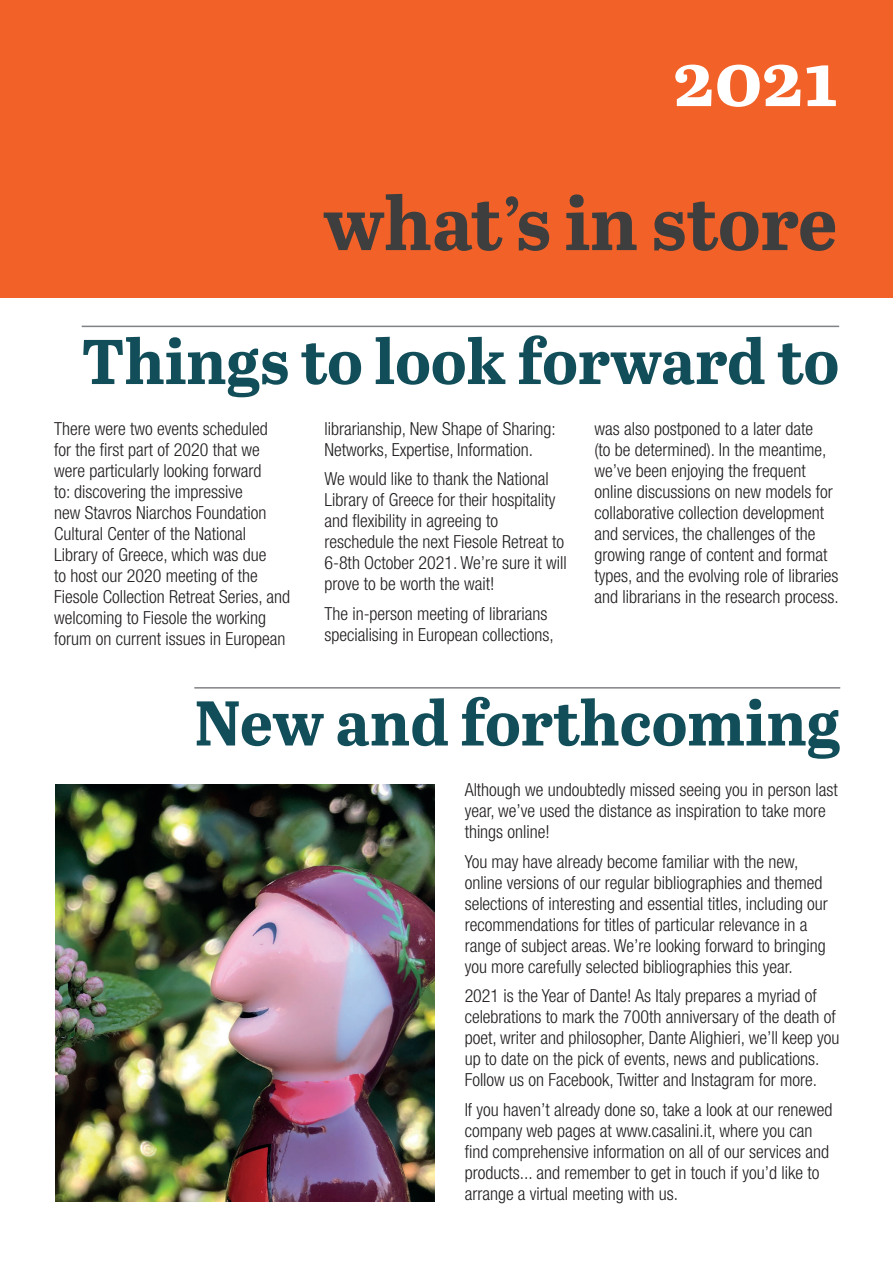
<style>
.page{position:relative;width:893px;height:1263px;background:#fff}
.page>*{position:absolute;margin:0;border:0;box-sizing:border-box;transform-origin:0 0}
.t1{font:700 75px "Abril Text";letter-spacing:-.005em;color:#3e3e3f}
.t2{font:700 75px "Abril Text";color:#fff}
.t3{font:700 63px "Abril Text";color:#124e59}
.t4{font:300 condensed 18px/21px "Helvetica Neue LT Std";color:#231f20}
</style>
<div class="page">
<hr style="left:194px;top:687px;width:646px;height:2px;background:#808285">
<hr style="left:82px;top:326px;width:757px;height:1px;background:#808285">
<div style="left:0;top:0;width:893px;height:298px;background:#f26228"></div>
<img style="left:55px;top:784px;width:380px;height:417px">
<h1 class="t2" style="left:673px;top:24px;width:166px">2021</h1>
<h1 class="t1" style="left:323px;top:168px;width:516px">what’s in store</h1>
<h2 class="t3" style="left:82px;top:315px;width:759px">Things to look forward to</h2>
<p class="t4" style="left:54px;top:418px;width:237px">There were two events scheduled<br>for the first part of 2020 that we were particularly looking forward<br>to: discovering the impressive<br>new Stavros Niarchos Foundation Cultural Center of the National Library of Greece, which was due<br>to host our 2020 meeting of the Fiesole Collection Retreat Series, and welcoming to Fiesole the working forum on current issues in European</p>
<p class="t4" style="left:324px;top:418px;width:233px">librarianship, New Shape of Sharing:<br>Networks, Expertise, Information.</p>
<p class="t4" style="left:595px;top:418px;width:246px">was also postponed to a later date<br>(to be determined). In the meantime, we’ve been enjoying the frequent online discussions on new models for collaborative collection development and services, the challenges of the growing range of content and format types, and the evolving role of libraries and librarians in the research process.</p>
<p class="t4" style="left:324px;top:468px;width:244px">We would like to thank the National Library of Greece for their hospitality and flexibility in agreeing to reschedule the next Fiesole Retreat to 6-8th October 2021. We’re sure it will prove to be worth the wait!</p>
<p class="t4" style="left:324px;top:603px;width:231px">The in-person meeting of librarians specialising in European collections,</p>
<h2 class="t3" style="left:194px;top:676px;width:647px">New and forthcoming</h2>
<p class="t4" style="left:465px;top:779px;width:374px">Although we undoubtedly missed seeing you in person last year, we’ve used the distance as inspiration to take more things online!</p>
<p class="t4" style="left:465px;top:851px;width:365px">You may have already become familiar with the new, online versions of our regular bibliographies and themed selections of interesting and essential titles, including our recommendations for titles of particular relevance in a range of subject areas. We’re looking forward to bringing you more carefully selected bibliographies this year.</p>
<p class="t4" style="left:465px;top:985px;width:376px">2021 is the Year of Dante! As Italy prepares a myriad of celebrations to mark the 700th anniversary of the death of poet, writer and philosopher, Dante Alighieri, we’ll keep you up to date on the pick of events, news and publications.<br>Follow us on Facebook, Twitter and Instagram for more.</p>
<p class="t4" style="left:465px;top:1099px;width:369px">If you haven’t already done so, take a look at our renewed company web pages at www.casalini.it, where you can find comprehensive information on all of our services and products... and remember to get in touch if you’d like to arrange a virtual meeting with us.</p>
</div>
